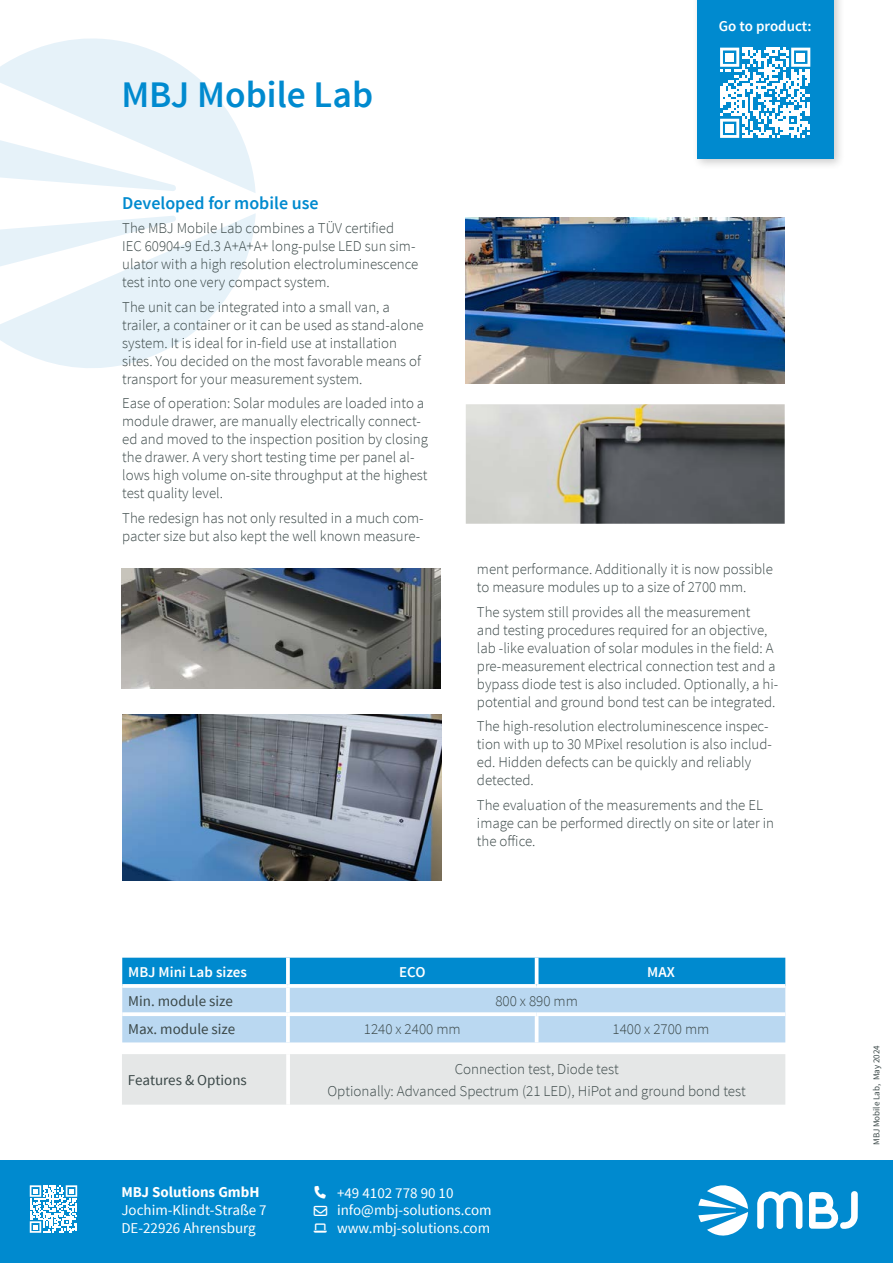
<style>
.page{position:relative;width:893px;height:1263px;background:#fff}
.page>*{position:absolute;margin:0;border:0;box-sizing:border-box;transform-origin:0 0}
.t1{font:600 37.5px "Source Sans Pro";color:#008acf}
.t2{font:600 18px "Source Sans Pro";color:#008acf}
.t3{font:300 15px/18px "Source Sans Pro";color:#3a4747}
.t4{font:15px/18px "Source Sans Pro";color:#fff}
.t5{font:15px "Source Sans Pro";color:#3a4747}
.t6{font:600 15px "Source Sans Pro";color:#fff}
.t7{font:700 15px "Source Sans Pro";color:#fff}
.t8{font:10.5px "Font Awesome 6 Free Solid";color:#fff}
.t9{font:9px "Source Sans Pro";color:#3a4747}
</style>
<div class="page">
<div style="left:0;top:1160px;width:893px;height:103px;background:#008acf"></div>
<svg style="left:698px;top:1185px;width:50px;height:51px"></svg>
<svg style="left:757px;top:1191px;width:45px;height:38px"></svg>
<svg style="left:809px;top:1191px;width:49px;height:38px"></svg>
<svg style="left:30px;top:1185px;width:47px;height:48px"></svg>
<div style="left:691px;top:0;width:154px;height:170px;background:#000;opacity:.2"></div>
<div style="left:697px;top:0;width:136px;height:159px;background:#008acf"></div>
<svg style="left:720px;top:48px;width:90px;height:90px"></svg>
<div style="left:725px;top:53px;width:9px;height:8px;background:#fff"></div>
<div style="left:797px;top:53px;width:8px;height:8px;background:#fff"></div>
<div style="left:725px;top:124px;width:9px;height:8px;background:#fff"></div>
<svg style="left:0;top:38px;width:256px;height:155px"></svg>
<svg style="left:0;top:213px;width:256px;height:155px"></svg>
<div style="left:122px;top:1054px;width:663px;height:51px;background:#e5e7e7"></div>
<hr style="left:286px;top:1054px;width:4px;height:51px;background:#fff">
<img style="left:466px;top:217px;width:319px;height:166px">
<img style="left:466px;top:404px;width:319px;height:120px">
<img style="left:121px;top:569px;width:319px;height:119px">
<img style="left:122px;top:715px;width:319px;height:165px">
<svg style="left:122px;top:958px;width:663px;height:84px;background:#7abde5"></svg>
<svg style="left:286px;top:958px;width:4px;height:26px"></svg>
<hr style="left:535px;top:958px;width:3px;height:26px;background:#fff">
<svg style="left:122px;top:984px;width:166px;height:4px"></svg>
<svg style="left:288px;top:984px;width:249px;height:4px"></svg>
<hr style="left:286px;top:988px;width:4px;height:24px;background:#fff">
<hr style="left:537px;top:984px;width:248px;height:4px;background:#f8fbfd">
<svg style="left:122px;top:1012px;width:166px;height:4px"></svg>
<svg style="left:288px;top:1012px;width:249px;height:4px"></svg>
<hr style="left:286px;top:1016px;width:4px;height:26px;background:#fff">
<svg style="left:537px;top:1012px;width:248px;height:4px"></svg>
<hr style="left:535px;top:1016px;width:3px;height:26px;background:#fff">
<h1 class="t1" style="left:121px;top:71px;width:253px">MBJ Mobile Lab</h1>
<p class="t2" style="left:122px;top:192px;width:198px">Developed for mobile use</p>
<p class="t3" style="left:122px;top:219px;width:273px">The MBJ Mobile Lab combines a TÜV certified</p>
<p class="t3" style="left:122px;top:255px;width:298px">ulator with a high resolution electroluminescence</p>
<p class="t3" style="left:122px;top:237px;width:295px">IEC 60904-9 Ed.3 +A+A+A long-pulse LED sun sim-</p>
<p class="t3" style="left:122px;top:270px;width:269px;line-height:24.3px">test into one very compact system.<br>The unit can be integrated into a small van a,</p>
<p class="t3" style="left:122px;top:316px;width:303px">trailer a, container or it can be used as stand-alone system isIt. ideal for in-field use at installation sites. You decided on the most favorable means of transport for your measurement system.</p>
<p class="t3" style="left:122px;top:394px;width:304px">Ease of operation: Solar modules are loaded into a</p>
<p class="t3" style="left:122px;top:430px;width:307px">ed and moved to the inspection position by closing</p>
<p class="t3" style="left:122px;top:412px;width:300px">module drawer, are manually electrically connect-</p>
<p class="t3" style="left:122px;top:466px;width:307px">lows high volume on-site throughput at the highest</p>
<p class="t3" style="left:122px;top:448px;width:294px">the drawer A. very short testing time per panel al-</p>
<p class="t3" style="left:122px;top:484px;width:102px">test quality level.</p>
<p class="t3" style="left:122px;top:509px;width:303px">The redesign has not only resulted in a much com-</p>
<p class="t3" style="left:122px;top:527px;width:299px">pacter size but also kept the well known measure-</p>
<p class="t6" style="left:719px;top:17px;width:94px">Go to product:</p>
<p class="t3" style="left:477px;top:560px;width:297px">ment performance. Additionally isit now possible to measure modules up to a size of 2700 mm.</p>
<p class="t3" style="left:477px;top:603px;width:300px">The system still provides all the measurement and testing procedures required for an objective, lab -like evaluation of solar modules in the field A: pre-measurement electrical connection test and a</p>
<p class="t3" style="left:477px;top:693px;width:300px">potential and ground bond test can be integrated.</p>
<p class="t3" style="left:477px;top:675px;width:303px">bypass diode test is also included. Optionally a, hi-</p>
<p class="t3" style="left:477px;top:717px;width:293px">The high-resolution electroluminescence inspec-</p>
<p class="t3" style="left:477px;top:768px;width:287px;line-height:24.5px">detected.<br>The evaluation of the measurements and the EL</p>
<p class="t3" style="left:477px;top:814px;width:299px">image can be performed directly on site or later in the office.</p>
<p class="t3" style="left:477px;top:735px;width:296px">tion with up to 30 MPixel resolution is also includ-</p>
<p class="t3" style="left:477px;top:753px;width:276px">ed. Hidden defects can be quickly and reliably</p>
<p class="t6" style="left:128px;top:963px;width:120px">MBJ Mini Lab sizes</p>
<p class="t6" style="left:399px;top:963px;width:28px">Eco</p>
<p class="t6" style="left:647px;top:963px;width:29px">Max</p>
<p class="t5" style="left:128px;top:991px;width:106px">Min. module size</p>
<p class="t3" style="left:495px;top:992px;width:84px">800 x 890 mm</p>
<p class="t5" style="left:128px;top:1020px;width:109px">Max. module size</p>
<p class="t3" style="left:364px;top:1020px;width:98px">1240 x 2400 mm</p>
<p class="t3" style="left:612px;top:1020px;width:98px">1400 x 2700 mm</p>
<p class="t5" style="left:128px;top:1071px;width:120px">Features &amp; Options</p>
<p class="t7" style="left:121px;top:1182px;width:140px">MBJ Solutions GmbH</p>
<p class="t4" style="left:121px;top:1201px;width:147px">Jochim-Klindt-Straße 7<br>DE-22926 Ahrensburg</p>
<p class="t3" style="left:455px;top:1060px;width:166px">Connection test, Diode test</p>
<p class="t3" style="left:327px;top:1082px;width:420px">Optionally: Advanced Spectrum (21 LED ,) HiPot and ground bond test</p>
<p class="t8" style="left:314px;top:1223px;width:15px">●▼□</p>
<p class="t4" style="left:337px;top:1184px;width:118px">+49 4102 778 90 10</p>
<p class="t4" style="left:337px;top:1202px;width:156px;line-height:17.2px">info@mbj-solutions.com www.mbj-solutions.com</p>
<p class="t9" style="left:871px;top:1145px;width:101px;rotate:-90deg">MBJ Mobile Lab, May 2024</p>
</div>
